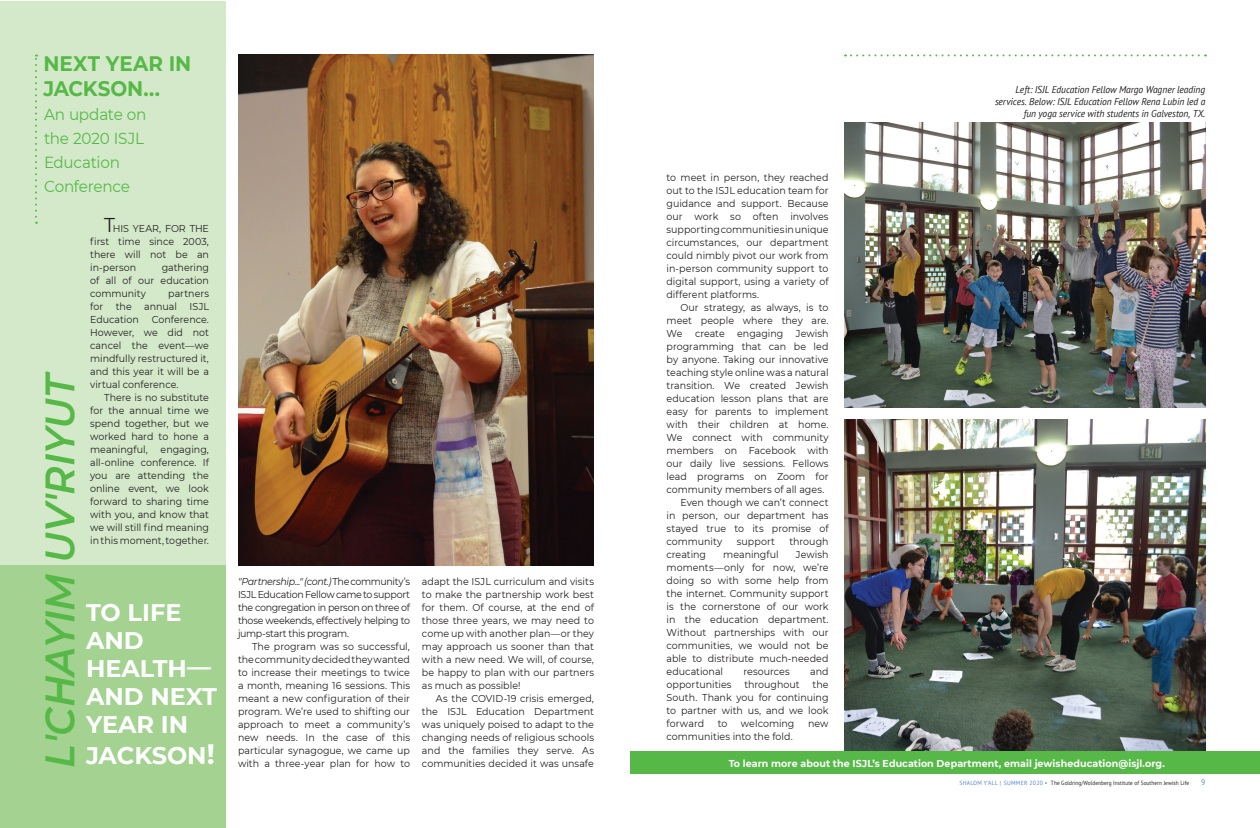
<style>
.page{position:relative;width:1260px;height:828px;background:#fff}
.page>*{position:absolute;margin:0;border:0;box-sizing:border-box;transform-origin:0 0}
.t1{font:italic 600 41px "Montserrat";color:#56b947;scale:.95 1}
.t2{font:700 24px/28px "Montserrat";color:#fff}
.t3{font:700 21px/25px "Montserrat";letter-spacing:-.005em;color:#56b947;scale:.95 1}
.t4{font:16px/24px "Montserrat";letter-spacing:-.015em;color:#56b947;scale:.95 1}
.t5{font:10px/13px "Montserrat";color:#231f20;text-align:justify;scale:.95 1}
.t6{font:italic 10px/12px "PT Sans";letter-spacing:-.005em;color:#231f20;text-align:right;scale:.95 1}
.t7{font:700 10px "Montserrat";letter-spacing:.005em;color:#fff;scale:.95 1}
.t8{font:8px "PT Sans";color:#4d84c4;scale:.95 1}
.t9{font:6px "PT Sans";letter-spacing:.01em;color:#231f20;scale:.9 1}
.s1{font-size:20px}
.s2{font-size:28px}
.s3{font-style:italic}
.s4{color:#4d84c4}
</style>
<div class="page">
<img style="left:844px;top:419px;width:362px;height:333px">
<div style="left:0;top:1px;width:226px;height:564px;background:#d4e9ca"></div>
<div style="left:630px;top:752px;width:630px;height:22px;background:#56b947"></div>
<img style="left:238px;top:54px;width:356px;height:511px">
<img style="left:844px;top:122px;width:361px;height:286px">
<div style="left:0;top:565px;width:226px;height:263px;background:#a3d291"></div>
<svg style="left:35px;top:55px;width:2px;height:169px"></svg>
<svg style="left:845px;top:54px;width:361px;height:2px"></svg>
<h3 class="t3" style="left:44px;top:50px;width:157px">NEXT YEAR IN<br>JACKSON...</h3>
<h3 class="t4" style="left:44px;top:102px;width:109px">An update on the 2020 ISJL<br>Education<br>Conference</h3>
<p class="t5" style="left:90px;top:222px;width:127px;text-indent:14px"><span class="s1">T</span>HIS YEAR, FOR THE first time since 2003, there will not be an in-person</p>
<p class="t5" style="left:90px;top:261px;width:127px;text-indent:72px">gathering of all of our education community</p>
<p class="t5" style="left:168px;top:287px;width:44px">partners</p>
<h1 class="t1" style="left:31px;top:768px;width:418px;rotate:-90deg">L'CHAYIM UV'RIYUT</h1>
<p class="t5" style="left:90px;top:300px;width:15px">for</p>
<p class="t5" style="left:116px;top:300px;width:18px">the</p>
<p class="t5" style="left:144px;top:300px;width:36px">annual</p>
<p class="t5" style="left:190px;top:300px;width:22px">ISJL</p>
<p class="t5" style="left:90px;top:313px;width:53px">Education</p>
<p class="t5" style="left:90px;top:313px;width:127px;text-indent:62px">Conference.<br>However, we did not cancel the event—we mindfully restructured it, and this year it will be a virtual conference.</p>
<p class="t5" style="left:90px;top:391px;width:127px;text-indent:14px">There is no substitute for the annual time we spend together, but we worked hard to hone a meaningful,</p>
<p class="t5" style="left:90px;top:443px;width:127px;text-indent:70px">engaging, all-online conference. If you are attending the online event, we look forward to sharing time with you, and know that we will still find meaning in this moment, together.</p>
<h2 class="t2" style="left:86px;top:597px;width:132px">TO LIFE<br>AND<br>HEALTH—<br>AND NEXT<br>YEAR IN</h2>
<h2 class="t2" style="left:86px;top:740px;width:130px">JACKSON<span class="s2">!</span></h2>
<p class="t5" style="left:238px;top:574px;width:183px"><span class="s3">"Partnership..." (cont.)</span> The community’s ISJL Education Fellow came to support the congregation in person on three of those weekends, effectively helping to jump-start this program.</p>
<p class="t5" style="left:238px;top:639px;width:183px;text-indent:14px">The program was so successful, the community decided they wanted to increase their meetings to twice a month, meaning 16 sessions. This meant a new configuration of their program. We’re used to shifting our approach to meet a community’s new needs. In the case of this particular synagogue, we came up</p>
<p class="t5" style="left:238px;top:756px;width:183px">with a three-year plan for how to</p>
<p class="t5" style="left:422px;top:575px;width:183px">adapt the ISJL curriculum and visits to make the partnership work best for them. Of course, at the end of those three years, we may need to come up with another plan—or they may approach us sooner than that with a new need. We will, of course, be happy to plan with our partners as much as possible!</p>
<p class="t5" style="left:422px;top:692px;width:183px;text-indent:14px">As the COVID-19 crisis emerged, the ISJL Education Department was uniquely poised to adapt to the changing needs of religious schools and the families they serve. As communities decided it was unsafe</p>
<p class="t5" style="left:667px;top:171px;width:172px">to meet in person, they reached out to the ISJL education team for guidance and support. Because our work so often involves supporting communities in unique circumstances, our department could nimbly pivot our work from in-person community support to digital support, using a variety of different platforms.</p>
<p class="t5" style="left:681px;top:301px;width:157px">Our strategy, as always, is to</p>
<p class="t5" style="left:667px;top:314px;width:172px">meet people where they are.</p>
<p class="t5" style="left:667px;top:327px;width:172px">We create engaging Jewish</p>
<p class="t5" style="left:667px;top:340px;width:172px">programming that can be led</p>
<p class="t5" style="left:667px;top:353px;width:172px">by anyone. Taking our innovative</p>
<p class="t5" style="left:667px;top:366px;width:172px">teaching style online was a natural</p>
<p class="t5" style="left:667px;top:379px;width:172px">transition. We created Jewish</p>
<p class="t5" style="left:667px;top:392px;width:172px">education lesson plans that are</p>
<p class="t5" style="left:667px;top:405px;width:172px">easy for parents to implement</p>
<p class="t5" style="left:667px;top:418px;width:172px">with their children at home.</p>
<p class="t5" style="left:667px;top:431px;width:172px">We connect with community</p>
<p class="t5" style="left:667px;top:444px;width:172px">members on Facebook with</p>
<p class="t5" style="left:667px;top:457px;width:172px">our daily live sessions. Fellows</p>
<p class="t5" style="left:667px;top:470px;width:172px">lead programs on Zoom for</p>
<p class="t5" style="left:667px;top:483px;width:168px">community members of all ages.</p>
<p class="t5" style="left:681px;top:496px;width:157px">Even though we can’t connect</p>
<p class="t5" style="left:667px;top:509px;width:172px">in person, our department has</p>
<p class="t5" style="left:667px;top:522px;width:172px">stayed true to its promise of</p>
<p class="t5" style="left:667px;top:535px;width:60px">community</p>
<p class="t5" style="left:737px;top:535px;width:42px">support</p>
<p class="t5" style="left:789px;top:535px;width:43px">through</p>
<p class="t5" style="left:667px;top:548px;width:43px">creating</p>
<p class="t5" style="left:723px;top:548px;width:60px">meaningful</p>
<p class="t5" style="left:667px;top:548px;width:172px;text-indent:129px">Jewish moments—only for now, we’re doing so with some help from the internet. Community support is the cornerstone of our work in the education department.<br>Without partnerships with our communities, we would not be able to distribute much-needed educational</p>
<p class="t5" style="left:744px;top:665px;width:50px">resources</p>
<p class="t5" style="left:810px;top:665px;width:21px">and</p>
<p class="t5" style="left:667px;top:678px;width:172px;text-indent:146px">the South. Thank you for continuing to partner with us, and we look forward</p>
<p class="t5" style="left:667px;top:678px;width:70px">opportunities</p>
<p class="t5" style="left:744px;top:678px;width:60px">throughout</p>
<p class="t5" style="left:718px;top:717px;width:12px">to</p>
<p class="t5" style="left:741px;top:717px;width:58px">welcoming</p>
<p class="t5" style="left:808px;top:717px;width:23px">new</p>
<p class="t5" style="left:667px;top:730px;width:134px">communities into the fold.</p>
<p class="t6" style="left:995px;top:83px;width:223px">Left: ISJL Education Fellow Margo Wagner leading services. Below: ISJL Education Fellow Rena Lubin led a fun yoga service with students in Galveston, TX.</p>
<p class="t7" style="left:729px;top:756px;width:461px">To learn more about the ISJL’s Education Department, email jewisheducation@isjl.org.</p>
<p class="t9" style="left:959px;top:779px;width:257px"><span class="s4">SHALOM Y’ALL | SUMMER 2020 •</span> The Goldring/Woldenberg Institute of Southern Jewish Life</p>
<p class="t8" style="left:1201px;top:777px;width:6px">9</p>
</div>
